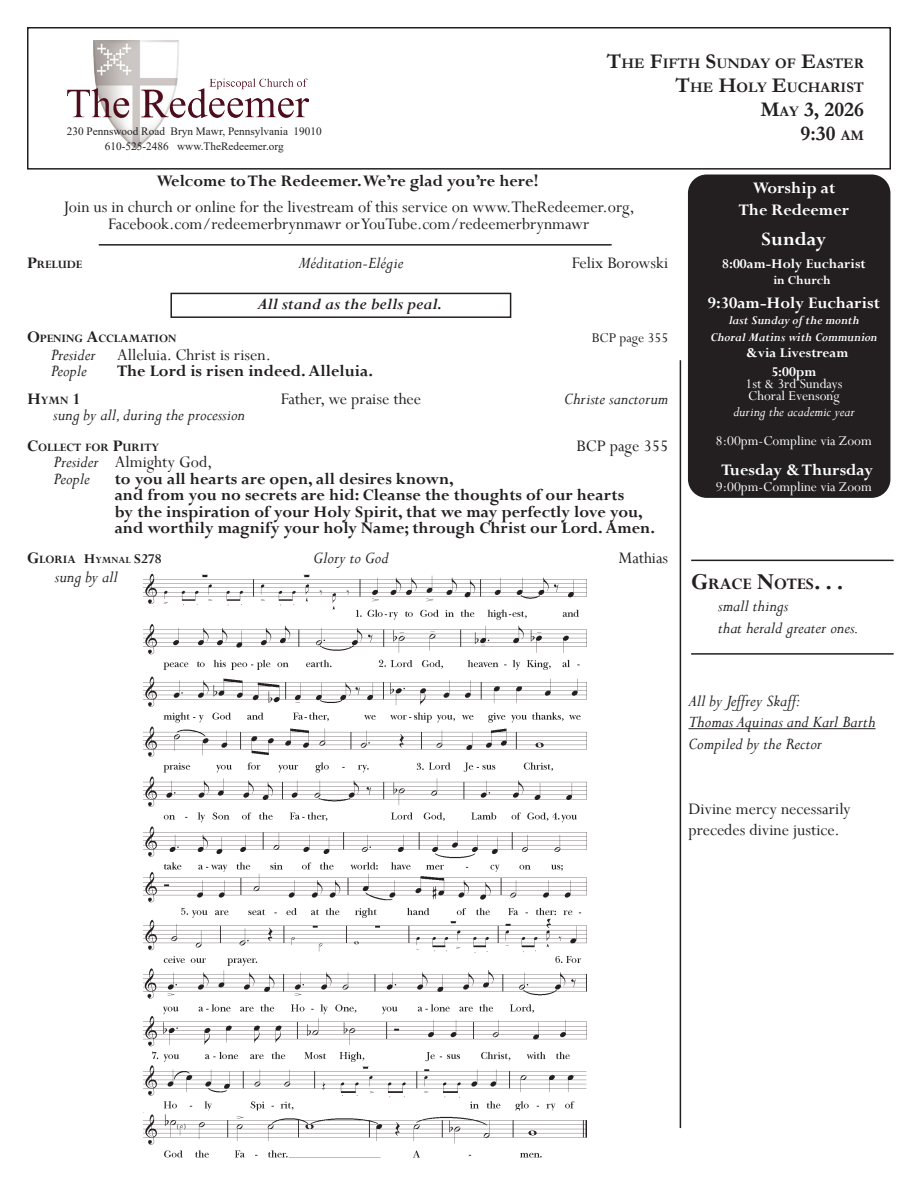
<style>
.page{position:relative;width:918px;height:1188px;background:#fff}
.page>*{position:absolute;margin:0;border:0;box-sizing:border-box;transform-origin:0 0}
.t1{font:700 21px/24px "Garamond";color:#231f20;text-align:right}
.t2{font:700 21px "Perpetua";color:#fff}
.t3{font:700 18px/16.5px "Perpetua";color:#231f20}
.t4{font:18px/16.5px "Perpetua";color:#231f20}
.t5{font:italic 18px/21.6px "Perpetua";color:#231f20}
.t6{font:700 18px/21.9px "Perpetua";color:#fff;text-align:center}
.t7{font:italic 700 18px "Perpetua";color:#231f20}
.t8{font:700 17.85px "Perpetua";color:#231f20}
.t9{font:15px/12px "Perpetua";color:#fff}
.t10{font:700 15px/18.8px "Perpetua";color:#fff;text-align:center}
.t11{font:italic 15px "Perpetua";color:#fff}
.t12{font:15px "Perpetua";color:#231f20}
.t13{font:700 14.7px/24px "Garamond";color:#231f20}
.t14{font:italic 700 13.5px/16.5px "Perpetua";color:#fff;text-align:center}
.t15{font:700 13.5px "Perpetua";color:#fff}
.t16{font:700 12.6px "Perpetua";color:#231f20}
.t17{font:11.25px/15.1px "Times New Roman";color:#231f20;text-align:center}
.s1{font-size:21px}
.s2{font-size:14.7px}
.s3{font-size:18px}
.s4{font-style:italic}
.s5{font-style:normal}
.s6{font-size:15px}
.s7{font-size:10.5px}
.s8{font-size:25.5px}
</style>
<div class="page">
<div style="left:170px;top:293px;width:341px;height:25px;border:2px solid #231f20"></div>
<hr style="left:99px;top:244px;width:513px;height:2px;background:#231f20">
<div style="left:27px;top:27px;width:864px;height:143px;border:2px solid #231f20"></div>
<img style="left:67px;top:41px;width:242px;height:108px">
<hr style="left:691px;top:653px;width:203px;height:2px;background:#231f20">
<hr style="left:691px;top:560px;width:203px;height:1px;background:#231f20">
<div style="left:689px;top:175px;width:201px;height:322px;background:#231f20;border-radius:18px"></div>
<div style="left:688px;top:175px;width:202px;height:323px;border:2px solid #231f20;border-radius:18px"></div>
<img style="left:144px;top:573px;width:442px;height:585px">
<hr style="left:688px;top:728px;width:188px;height:1px;background:#231f20">
<hr style="left:680px;top:360px;width:1px;height:768px;background:#231f20">
<p class="t17" style="left:67px;top:123px;width:256px">230 Pennswood Road Bryn Mawr, Pennsylvania 19010<br>610-525-2486 www.TheRedeemer.org</p>
<p class="t13" style="left:676px;top:51px;width:190px;text-indent:-69px"><span class="s1">T</span>HE <span class="s1">F</span>IFTH <span class="s1">S</span>UNDAY OF <span class="s1">E</span>ASTER<br><span class="s1">T</span>HE <span class="s1">H</span>OLY <span class="s1">E</span>UCHARIST</p>
<p class="t1" style="left:760px;top:97px;width:105px">M<span class="s2">AY</span> 3, 2026<br>9:30 <span class="s2">AM</span></p>
<p class="t3" style="left:157px;top:172px;width:383px">Welcome to The Redeemer. We’re glad you’re here!</p>
<p class="t4" style="left:64px;top:198px;width:573px;text-align:center">Join us in church or online for the livestream of this service on www.TheRedeemer.org,<br>Facebook.com/redeemerbrynmawr or YouTube.com/redeemerbrynmawr</p>
<p class="t16" style="left:27px;top:257px;width:57px"><span class="s3">P</span>RELUDE</p>
<p class="t5" style="left:299px;top:252px;width:106px">Méditation-Elégie</p>
<p class="t4" style="left:572px;top:255px;width:98px">Felix Borowski</p>
<p class="t7" style="left:257px;top:293px;width:187px">All stand as the bells peal.</p>
<p class="t16" style="left:27px;top:330px;width:151px"><span class="s3">O</span>PENING <span class="s3">A</span>CCLAMATION</p>
<p class="t12" style="left:592px;top:328px;width:78px">BCP page 355</p>
<p class="t4" style="left:51px;top:346px;width:222px"><span class="s4">Presider</span> Alleluia. Christ is risen.<br><span class="s4">People</span></p>
<p class="t3" style="left:117px;top:363px;width:258px">The Lord is risen indeed. Alleluia.</p>
<p class="t16" style="left:27px;top:393px;width:55px"><span class="s3">H</span>YMN <span class="s3">1</span></p>
<p class="t4" style="left:281px;top:391px;width:142px">Father, we praise thee</p>
<p class="t5" style="left:564px;top:388px;width:105px">Christe sanctorum</p>
<p class="t5" style="left:53px;top:404px;width:193px">sung by all, during the procession</p>
<p class="t16" style="left:27px;top:439px;width:134px"><span class="s3">C</span>OLLECT FOR <span class="s3">P</span>URITY</p>
<p class="t4" style="left:577px;top:437px;width:93px">BCP page 355</p>
<p class="t5" style="left:54px;top:453px;width:160px;line-height:16.5px">Presider <span class="s5">Almighty God,<br></span>People</p>
<p class="t3" style="left:115px;top:470px;width:542px">to you all hearts are open, all desires known,<br>and from you no secrets are hid: Cleanse the thoughts of our hearts<br>by the inspiration of your Holy Spirit, that we may perfectly love you, and worthily magnify your holy Name; through Christ our Lord. Amen.</p>
<p class="t16" style="left:27px;top:552px;width:136px"><span class="s3">G</span>LORIA <span class="s6">H</span><span class="s7">YMNAL</span> <span class="s6">S278</span></p>
<p class="t5" style="left:313px;top:547px;width:77px">Glory to God</p>
<p class="t4" style="left:619px;top:549px;width:51px">Mathias</p>
<p class="t5" style="left:55px;top:566px;width:65px">sung by all</p>
<p class="t6" style="left:739px;top:176px;width:112px">Worship at<br>The Redeemer</p>
<p class="t2" style="left:762px;top:225px;width:66px">Sunday</p>
<p class="t10" style="left:722px;top:254px;width:145px">8:00am-Holy Eucharist</p>
<p class="t15" style="left:773px;top:272px;width:59px">in Church</p>
<p class="t6" style="left:708px;top:291px;width:174px">9:30am-Holy Eucharist</p>
<p class="t14" style="left:710px;top:312px;width:169px">last Sunday of the month<br>Choral Matins with Communion</p>
<p class="t10" style="left:746px;top:343px;width:104px">&amp;via Livestream<br>5:00pm</p>
<p class="t9" style="left:745px;top:377px;width:98px">1st &amp; 3rd Sundays<br>Choral Evensong</p>
<p class="t11" style="left:733px;top:403px;width:123px">during the academic year</p>
<p class="t9" style="left:716px;top:434px;width:157px">8:00pm-Compline via Zoom</p>
<p class="t6" style="left:721px;top:458px;width:153px">Tuesday &amp; Thursday</p>
<p class="t9" style="left:716px;top:481px;width:157px">9:00pm-Compline via Zoom</p>
<p class="t8" style="left:691px;top:573px;width:154px"><span class="s8">G</span>RACE <span class="s8">N</span>OTES<span class="s8">. . .</span></p>
<p class="t5" style="left:718px;top:595px;width:142px">small things<br>that herald greater ones.</p>
<p class="t5" style="left:688px;top:689px;width:189px">All by Jeffrey Skaff:<br>Thomas Aquinas and Karl Barth<br>Compiled by the Rector</p>
<p class="t4" style="left:688px;top:797px;width:164px;line-height:21.6px">Divine mercy necessarily precedes divine justice.</p>
</div>
